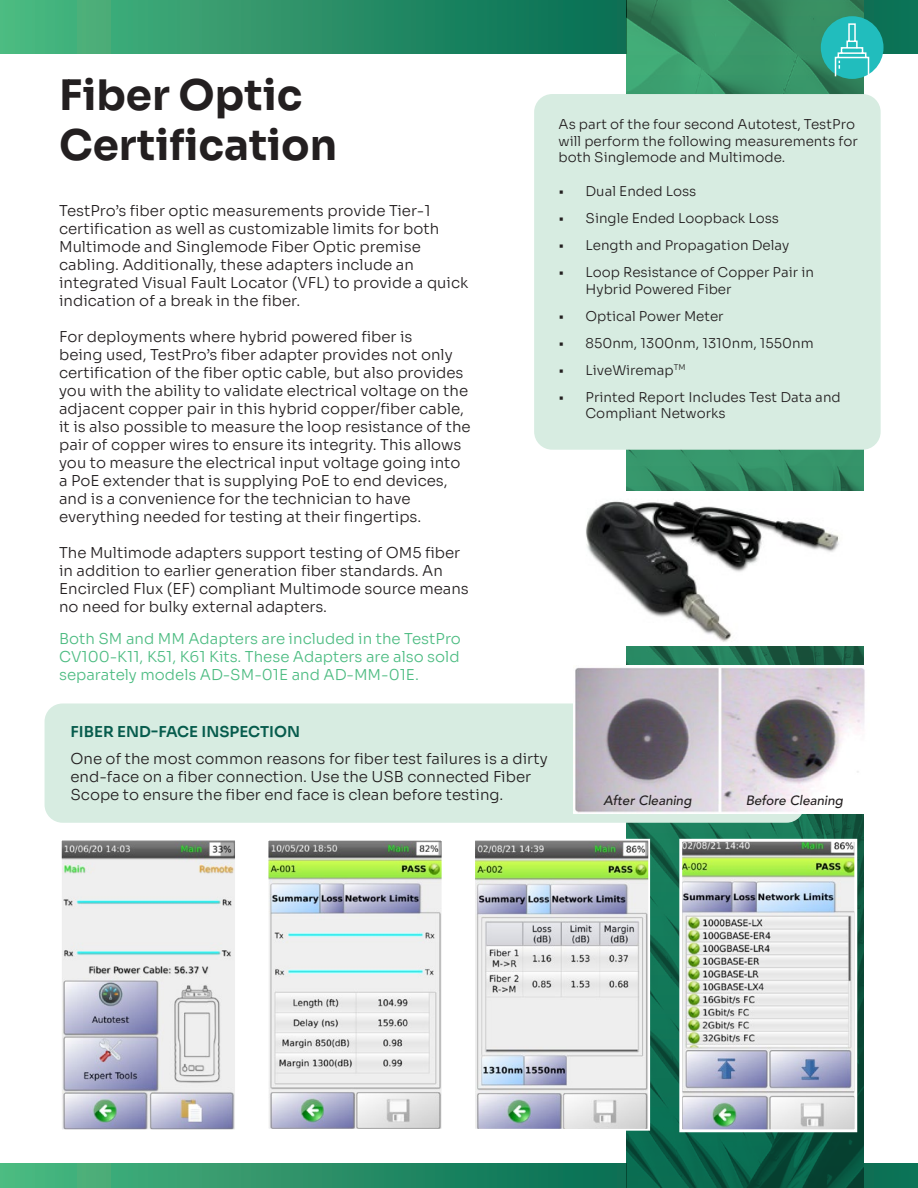
<style>
.page{position:relative;width:918px;height:1188px;background:#fff}
.page>*{position:absolute;margin:0;border:0;box-sizing:border-box;transform-origin:0 0}
.t1{font:700 42px/50.4px "Sora";color:#231f20}
.t2{font:300 15px/18px "Sora";color:#231f20}
.t3{font:300 15px/18px "Sora";color:#4dbc82;text-align:justify}
.t4{font:600 15px "Sora";color:#075c4d}
.t5{font:300 13.5px/16.2px "Sora";color:#231f20}
.t6{font:italic 500 13.35px "Avenir LT Std";color:#231f20}
</style>
<div class="page">
<div style="left:0;top:0;width:626px;height:53px;background:linear-gradient(to right,#4eb980,#086d53)"></div>
<div style="left:0;top:1164px;width:626px;height:24px;background:linear-gradient(to right,#4eb980,#086d53)"></div>
<div style="left:864px;top:0;width:54px;height:53px;background:#0b7256"></div>
<div style="left:864px;top:1164px;width:54px;height:24px;background:#0b7255"></div>
<svg style="left:626px;top:0;width:238px;height:1188px;background:#237a58"></svg>
<img style="left:476px;top:842px;width:171px;height:286px">
<div style="left:473px;top:839px;width:177px;height:292px;border:2px solid #fff"></div>
<img style="left:683px;top:843px;width:170px;height:285px">
<div style="left:679px;top:839px;width:178px;height:293px;border:3px solid #fff"></div>
<img style="left:63px;top:842px;width:171px;height:286px">
<div style="left:60px;top:839px;width:177px;height:292px;border:2px solid #fff"></div>
<div style="left:45px;top:704px;width:759px;height:119px;background:#d7ece1;border-radius:18px"></div>
<img style="left:270px;top:842px;width:170px;height:286px">
<div style="left:267px;top:839px;width:176px;height:292px;border:2px solid #fff"></div>
<div style="left:821px;top:16px;width:63px;height:63px;background:#21bdbd;border-radius:50%"></div>
<svg style="left:834px;top:23px;width:36px;height:55px"></svg>
<img style="left:586px;top:491px;width:278px;height:155px">
<img style="left:573px;top:665px;width:292px;height:149px">
<div style="left:534px;top:94px;width:347px;height:356px;background:#d7ece1;border-radius:18px"></div>
<p class="t1" style="left:59px;top:66px;width:280px">Fiber Optic<br>Certification</p>
<p class="t2" style="left:59px;top:201px;width:411px">TestPro’s fiber optic measurements provide Tier-1 certification as well as customizable limits for both Multimode and Singlemode Fiber Optic premise cabling. Additionally, these adapters include an integrated Visual Fault Locator (VFL) to provide a quick indication of a break in the fiber.</p>
<p class="t2" style="left:59px;top:327px;width:413px">For deployments where hybrid powered fiber is<br>being used, TestPro’s fiber adapter provides not only certification of the fiber optic cable, but also provides you with the ability to validate electrical voltage on the adjacent copper pair in this hybrid copper/fiber cable, it is also possible to measure the loop resistance of the pair of copper wires to ensure its integrity. This allows you to measure the electrical input voltage going into a PoE extender that is supplying PoE to end devices, and is a convenience for the technician to have everything needed for testing at their fingertips.</p>
<p class="t2" style="left:59px;top:543px;width:411px">The Multimode adapters support testing of OM5 fiber in addition to earlier generation fiber standards. An Encircled Flux (EF) compliant Multimode source means no need for bulky external adapters.</p>
<p class="t3" style="left:59px;top:629px;width:403px">Both SM and MM Adapters are included in the TestPro CV100-K11, K51, K61 Kits. These Adapters are also sold separately models AD-SM-01E and AD-MM-01E.</p>
<p class="t5" style="left:559px;top:115px;width:301px">As part of the four second Autotest, TestPro will perform the following measurements for both Singlemode and Multimode.</p>
<p class="t5" style="left:559px;top:182px;width:139px">• Dual Ended Loss</p>
<p class="t5" style="left:559px;top:209px;width:222px">• Single Ended Loopback Loss</p>
<p class="t5" style="left:559px;top:236px;width:232px">• Length and Propagation Delay</p>
<p class="t5" style="left:586px;top:263px;width:230px;text-indent:-27px">• Loop Resistance of Copper Pair in<br>Hybrid Powered Fiber</p>
<p class="t5" style="left:559px;top:306px;width:167px">• Optical Power Meter</p>
<p class="t5" style="left:559px;top:333px;width:257px">• 850nm, 1300nm, 1310nm, 1550nm</p>
<p class="t5" style="left:559px;top:360px;width:128px">• LiveWiremap<sup>TM</sup></p>
<p class="t5" style="left:586px;top:387px;width:257px;text-indent:-27px">• Printed Report Includes Test Data and<br>Compliant Networks</p>
<p class="t4" style="left:70px;top:719px;width:231px">FIBER END-FACE INSPECTION</p>
<p class="t2" style="left:70px;top:748px;width:479px">One of the most common reasons for fiber test failures is a dirty end-face on a fiber connection. Use the USB connected Fiber<br>Scope to ensure the fiber end face is clean before testing.</p>
<p class="t6" style="left:603px;top:792px;width:90px">After Cleaning</p>
<p class="t6" style="left:746px;top:792px;width:99px">Before Cleaning</p>
</div>
